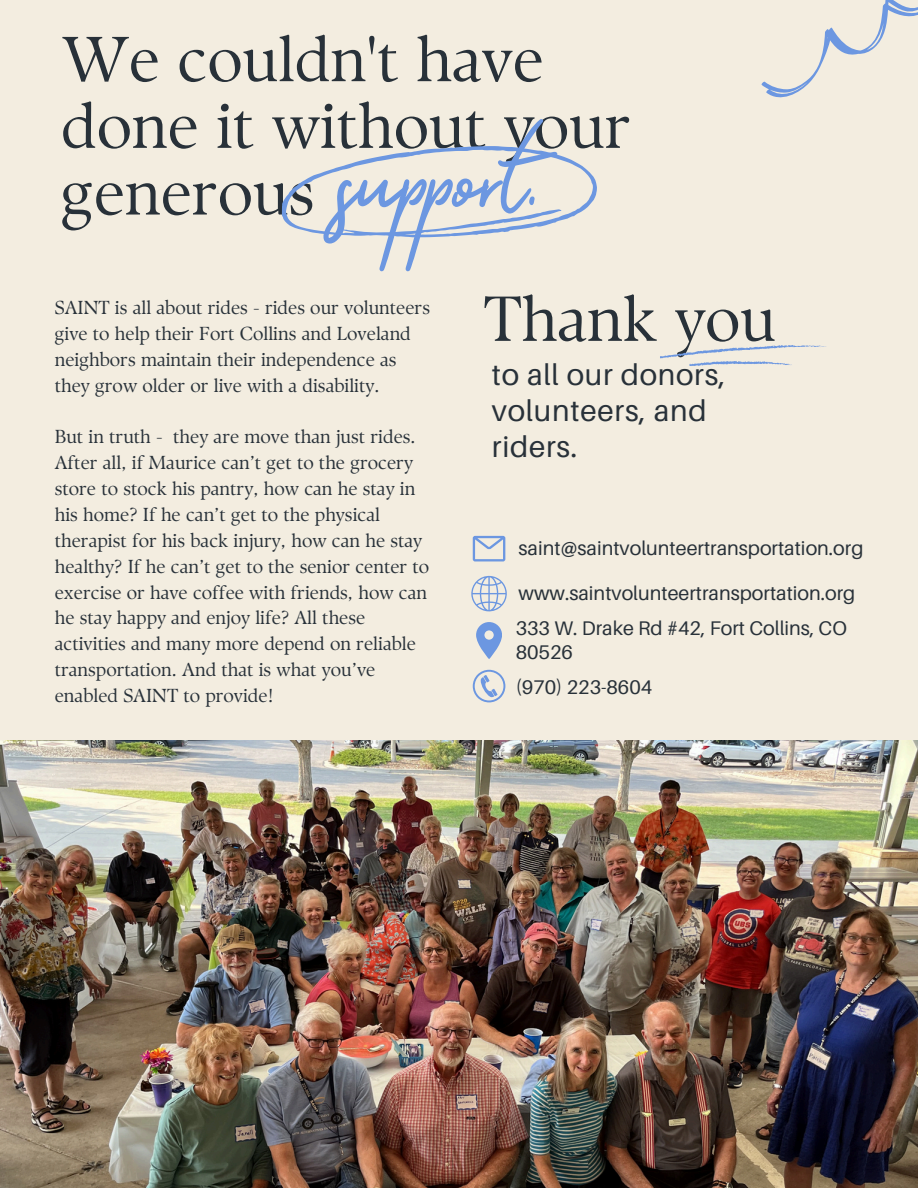
<style>
.page{position:relative;width:918px;height:1188px;background:#f3ede0}
.page>*{position:absolute;margin:0;border:0;box-sizing:border-box;transform-origin:0 0}
.t1{font:134.1px "Suluscript";color:#6c97e1}
.t2{font:63.45px/66.6px "TY Serif D";color:#283139}
.t3{font:29.55px/36px "Aileron";letter-spacing:.025em;color:#283139}
.t4{font:19.8px/23.7px "Aileron";color:#283139}
.t5{font:18.75px/25.8px "TY Serif D";color:#283139}
</style>
<div class="page">
<svg style="left:281px;top:146px;width:316px;height:92px"></svg>
<svg style="left:476px;top:622px;width:26px;height:37px"></svg>
<svg style="left:473px;top:670px;width:32px;height:32px"></svg>
<svg style="left:471px;top:575px;width:36px;height:37px"></svg>
<svg style="left:473px;top:536px;width:32px;height:25px"></svg>
<svg style="left:761px;top:0;width:157px;height:98px"></svg>
<svg style="left:660px;top:345px;width:166px;height:21px"></svg>
<img style="left:0;top:740px;width:918px;height:448px">
<h2 class="t2" style="left:61px;top:26px;width:571px">We couldn't have done it without your generous</h2>
<h1 class="t1" style="left:339px;top:82px;width:201px">support.</h1>
<p class="t2" style="left:484px;top:285px;width:294px">Thank you</p>
<p class="t3" style="left:492px;top:356px;width:235px">to all our donors, volunteers, and riders.</p>
<p class="t5" style="left:55px;top:295px;width:377px">SAINT is all about rides - rides our volunteers give to help their Fort Collins and Loveland neighbors maintain their independence as they grow older or live with a disability.</p>
<h2 class="t5" style="left:55px;top:424px;width:376px">But in truth - they are move than just rides.<br>After all, if Maurice can’t get to the grocery store to stock his pantry, how can he stay in his home? If he can’t get to the physical therapist for his back injury, how can he stay healthy? If he can’t get to the senior center to exercise or have coffee with friends, how can he stay happy and enjoy life? All these activities and many more depend on reliable transportation. And that is what you’ve enabled SAINT to provide!</h2>
<p class="t4" style="left:519px;top:536px;width:346px">saint@saintvolunteertransportation.org</p>
<p class="t4" style="left:519px;top:581px;width:338px">www.saintvolunteertransportation.org</p>
<h3 class="t4" style="left:516px;top:616px;width:333px">333 W. Drake Rd #42, Fort Collins, CO<br>80526</h3>
<p class="t4" style="left:516px;top:675px;width:138px">(970) 223-8604</p>
</div>
